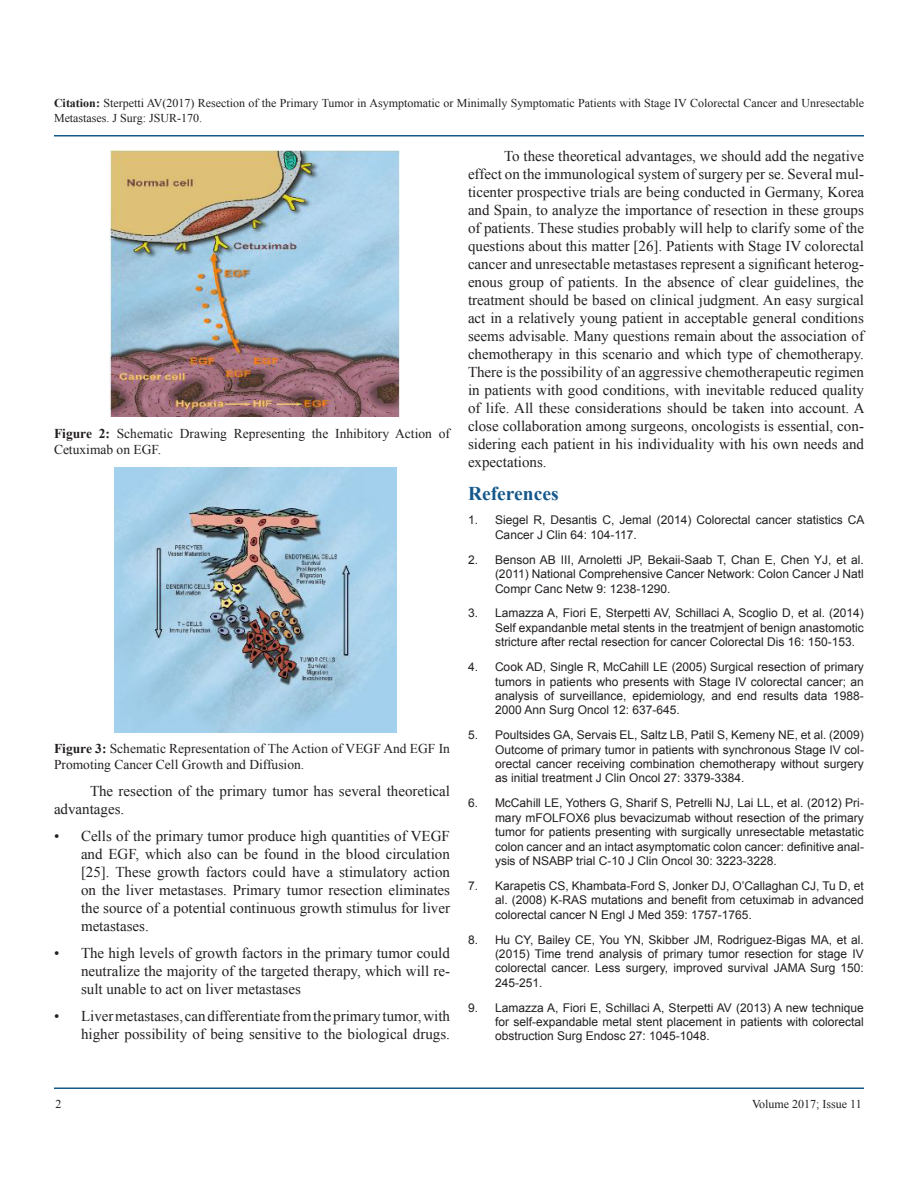
<style>
.page{position:relative;width:918px;height:1188px;background:#fff}
.page>*{position:absolute;margin:0;border:0;box-sizing:border-box;transform-origin:0 0}
.t1{font:700 19.5px "Times New Roman";color:#15588c}
.t2{font:15px/18px "Times New Roman";color:#231f20;text-align:justify}
.t3{font:13.5px/16.2px "Times New Roman";color:#231f20}
.t4{font:12px/14.4px "Arial";color:#231f20;text-align:justify}
.t5{font:12px/14.4px "Times New Roman";color:#231f20}
.s1{font-weight:700}
</style>
<div class="page">
<hr style="left:54px;top:135px;width:810px;height:1px;background:#15588c">
<hr style="left:54px;top:1088px;width:810px;height:1px;background:#15588c">
<img style="left:109px;top:150px;width:290px;height:267px">
<img style="left:114px;top:467px;width:282px;height:265px">
<p class="t5" style="left:54px;top:96px;width:812px"><span class="s1">Citation:</span> Sterpetti AV(2017) Resection of the Primary Tumor in Asymptomatic or Minimally Symptomatic Patients with Stage IV Colorectal Cancer and Unresectable<br>Metastases. J Surg: JSUR-170.</p>
<p class="t3" style="left:54px;top:425px;width:397px"><span class="s1">Figure 2:</span> Schematic Drawing Representing the Inhibitory Action of<br>Cetuximab on EGF.</p>
<p class="t3" style="left:54px;top:740px;width:397px"><span class="s1">Figure 3:</span> Schematic Representation of The Action of VEGF And EGF In<br>Promoting Cancer Cell Growth and Diffusion.</p>
<p class="t2" style="left:54px;top:781px;width:398px;text-indent:36px">The resection of the primary tumor has several theoretical advantages.</p>
<p class="t2" style="left:81px;top:826px;width:371px;text-indent:-27px">• Cells of the primary tumor produce high quantities of VEGF and EGF, which also can be found in the blood circulation [25]. These growth factors could have a stimulatory action on the liver metastases. Primary tumor resection eliminates the source of a potential continuous growth stimulus for liver metastases.</p>
<p class="t2" style="left:81px;top:943px;width:371px;text-indent:-27px">• The high levels of growth factors in the primary tumor could neutralize the majority of the targeted therapy, which will re&shy;sult unable to act on liver metastases</p>
<p class="t2" style="left:54px;top:1006px;width:398px;text-align:right">• Liver metastases, can differentiate from the primary tumor, with higher possibility of being sensitive to the biological drugs.</p>
<p class="t2" style="left:468px;top:147px;width:398px;text-indent:36px">To these theoretical advantages, we should add the negative effect on the immunological system of surgery per se. Several mul&shy;ticenter prospective trials are being conducted in Germany, Korea and Spain, to analyze the importance of resection in these groups of patients. These studies probably will help to clarify some of the questions about this matter [26]. Patients with Stage IV colorectal cancer and unresectable metastases represent a significant heterog&shy;enous group of patients. In the absence of clear guidelines, the treatment should be based on clinical judgment. An easy surgical act in a relatively young patient in acceptable general conditions seems advisable. Many questions remain about the association of chemotherapy in this scenario and which type of chemotherapy.<br>There is the possibility of an aggressive chemotherapeutic regimen in patients with good conditions, with inevitable reduced quality of life. All these considerations should be taken into account. A close collaboration among surgeons, oncologists is essential, con&shy;sidering each patient in his individuality with his own needs and expectations.</p>
<p class="t1" style="left:468px;top:480px;width:92px">References</p>
<p class="t4" style="left:495px;top:513px;width:371px;text-indent:-27px">1. Siegel R, Desantis C, Jemal (2014) Colorectal cancer statistics CA<br>Cancer J Clin 64: 104-117.</p>
<p class="t4" style="left:495px;top:552px;width:370px;text-indent:-27px">2. Benson AB III, Arnoletti JP, Bekaii-Saab T, Chan E, Chen YJ, et al. (2011) National Comprehensive Cancer Network: Colon Cancer J Natl Compr Canc Netw 9: 1238-1290.</p>
<p class="t4" style="left:495px;top:606px;width:370px;text-indent:-27px">3. Lamazza A, Fiori E, Sterpetti AV, Schillaci A, Scoglio D, et al. (2014)<br>Self expandanble metal stents in the treatmjent of benign anastomotic stricture after rectal resection for cancer Colorectal Dis 16: 150-153.</p>
<p class="t4" style="left:495px;top:660px;width:370px;text-indent:-27px">4. Cook AD, Single R, McCahill LE (2005) Surgical resection of primary tumors in patients who presents with Stage IV colorectal cancer; an analysis of surveillance, epidemiology, and end results data 1988- 2000 Ann Surg Oncol 12: 637-645.</p>
<p class="t4" style="left:495px;top:728px;width:370px;text-indent:-27px">5. Poultsides GA, Servais EL, Saltz LB, Patil S, Kemeny NE, et al. (2009)<br>Outcome of primary tumor in patients with synchronous Stage IV col&shy;orectal cancer receiving combination chemotherapy without surgery as initial treatment J Clin Oncol 27: 3379-3384.</p>
<p class="t4" style="left:495px;top:796px;width:370px;text-indent:-27px">6. McCahill LE, Yothers G, Sharif S, Petrelli NJ, Lai LL, et al. (2012) Pri&shy;mary mFOLFOX6 plus bevacizumab without resection of the primary tumor for patients presenting with surgically unresectable metastatic colon cancer and an intact asymptomatic colon cancer: definitive anal&shy;ysis of NSABP trial C-10 J Clin Oncol 30: 3223-3228.</p>
<p class="t4" style="left:495px;top:879px;width:370px;text-indent:-27px">7. Karapetis CS, Khambata-Ford S, Jonker DJ, O’Callaghan CJ, Tu D, et al. (2008) K-RAS mutations and benefit from cetuximab in advanced colorectal cancer N Engl J Med 359: 1757-1765.</p>
<p class="t4" style="left:495px;top:932px;width:370px;text-indent:-27px">8. Hu CY, Bailey CE, You YN, Skibber JM, Rodriguez-Bigas MA, et al. (2015) Time trend analysis of primary tumor resection for stage IV colorectal cancer. Less surgery, improved survival JAMA Surg 150:<br>245-251.</p>
<p class="t4" style="left:495px;top:1000px;width:370px;text-indent:-27px">9. Lamazza A, Fiori E, Schillaci A, Sterpetti AV (2013) A new technique for self-expandable metal stent placement in patients with colorectal obstruction Surg Endosc 27: 1045-1048.</p>
<p class="t5" style="left:56px;top:1096px;width:7px">2</p>
<p class="t5" style="left:752px;top:1096px;width:111px">Volume 2017; Issue 11</p>
</div>
